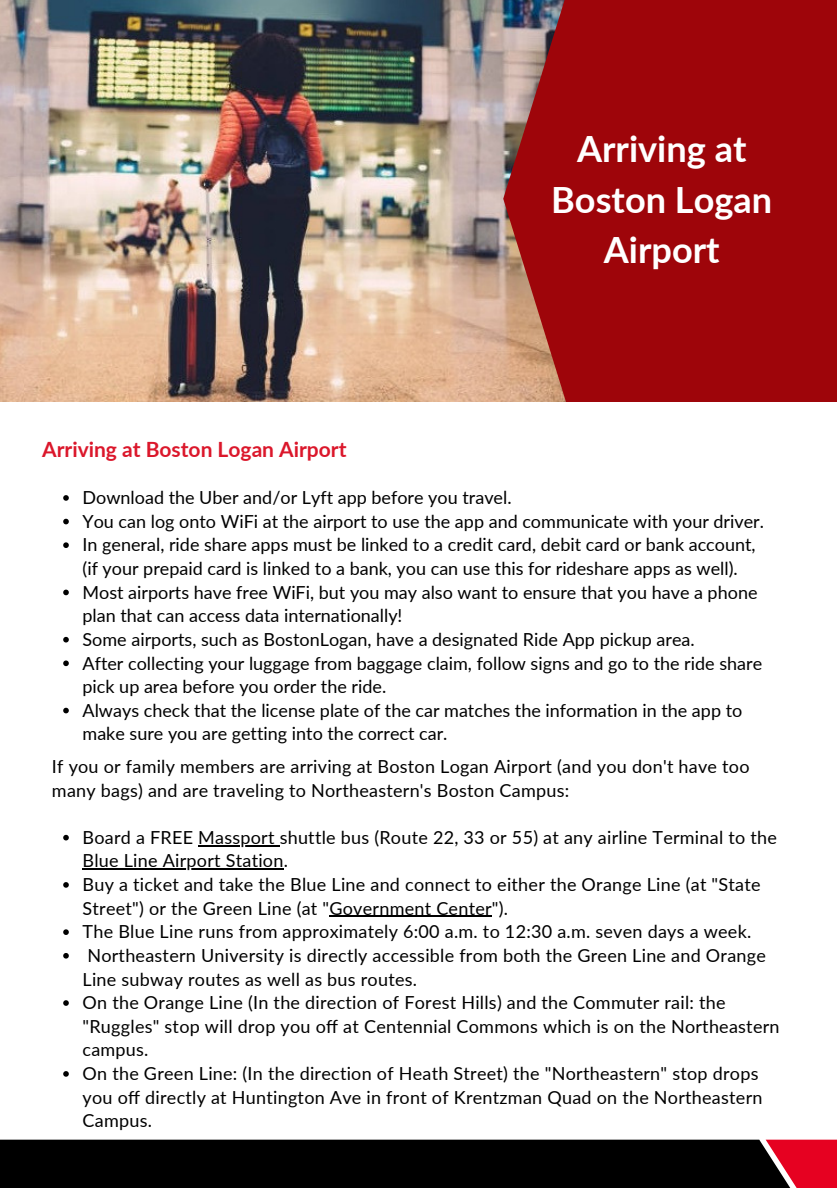
<style>
.page{position:relative;width:837px;height:1188px;background:#fff}
.page>*{position:absolute;margin:0;border:0;box-sizing:border-box;transform-origin:0 0}
.t1{font:700 36.15px/50.7px "Lato";color:#fff;text-align:center}
.t2{font:700 21px "Lato";color:#db172b}
.t3{font:18px/23.7px "Lato";letter-spacing:.015em;color:#000}
</style>
<div class="page">
<img style="left:0;top:0;width:503px;height:402px">
<svg style="left:63px;top:835px;width:6px;height:5px"></svg>
<hr style="left:198px;top:845px;width:82px;height:1px;background:#000">
<hr style="left:83px;top:869px;width:201px;height:1px;background:#000">
<svg style="left:63px;top:882px;width:6px;height:6px"></svg>
<hr style="left:329px;top:916px;width:163px;height:1px;background:#000">
<svg style="left:63px;top:929px;width:6px;height:6px"></svg>
<svg style="left:63px;top:953px;width:6px;height:6px"></svg>
<svg style="left:63px;top:1000px;width:6px;height:6px"></svg>
<svg style="left:63px;top:1071px;width:6px;height:6px"></svg>
<svg style="left:503px;top:0;width:334px;height:402px;background:#9f1215"></svg>
<svg style="left:0;top:1140px;width:837px;height:48px;background:#110204"></svg>
<svg style="left:63px;top:495px;width:6px;height:6px"></svg>
<svg style="left:63px;top:519px;width:6px;height:5px"></svg>
<svg style="left:63px;top:542px;width:6px;height:6px"></svg>
<svg style="left:63px;top:590px;width:6px;height:5px"></svg>
<svg style="left:63px;top:637px;width:6px;height:6px"></svg>
<svg style="left:63px;top:661px;width:6px;height:5px"></svg>
<svg style="left:63px;top:708px;width:6px;height:5px"></svg>
<h1 class="t1" style="left:551px;top:123px;width:223px">Arriving at<br>Boston Logan<br>Airport</h1>
<p class="t2" style="left:42px;top:437px;width:306px">Arriving at Boston Logan Airport</p>
<p class="t3" style="left:83px;top:485px;width:683px">Download the Uber and/or Lyft app before you travel.<br>You can log onto WiFi at the airport to use the app and communicate with your driver.<br>In general, ride share apps must be linked to a credit card, debit card or bank account, (if your prepaid card is linked to a bank, you can use this for rideshare apps as well).<br>Most airports have free WiFi, but you may also want to ensure that you have a phone plan that can access data internationally!<br>Some airports, such as BostonLogan, have a designated Ride App pickup area.<br>After collecting your luggage from baggage claim, follow signs and go to the ride share pick up area before you order the ride.<br>Always check that the license plate of the car matches the information in the app to make sure you are getting into the correct car.</p>
<p class="t3" style="left:52px;top:754px;width:699px">If you or family members are arriving at Boston Logan Airport (and you don't have too many bags) and are traveling to Northeastern's Boston Campus:</p>
<p class="t3" style="left:83px;top:825px;width:699px">Board a FREE Massport shuttle bus (Route 22, 33 or 55) at any airline Terminal to the Blue Line Airport Station.<br>Buy a ticket and take the Blue Line and connect to either the Orange Line (at "State Street") or the Green Line (at "Government Center").<br>The Blue Line runs from approximately 6:00 a.m. to 12:30 a.m. seven days a week.<br>Northeastern University is directly accessible from both the Green Line and Orange Line subway routes as well as bus routes.<br>On the Orange Line (In the direction of Forest Hills) and the Commuter rail: the "Ruggles" stop will drop you off at Centennial Commons which is on the Northeastern campus.<br>On the Green Line: (In the direction of Heath Street) the "Northeastern" stop drops you off directly at Huntington Ave in front of Krentzman Quad on the Northeastern Campus.</p>
</div>
